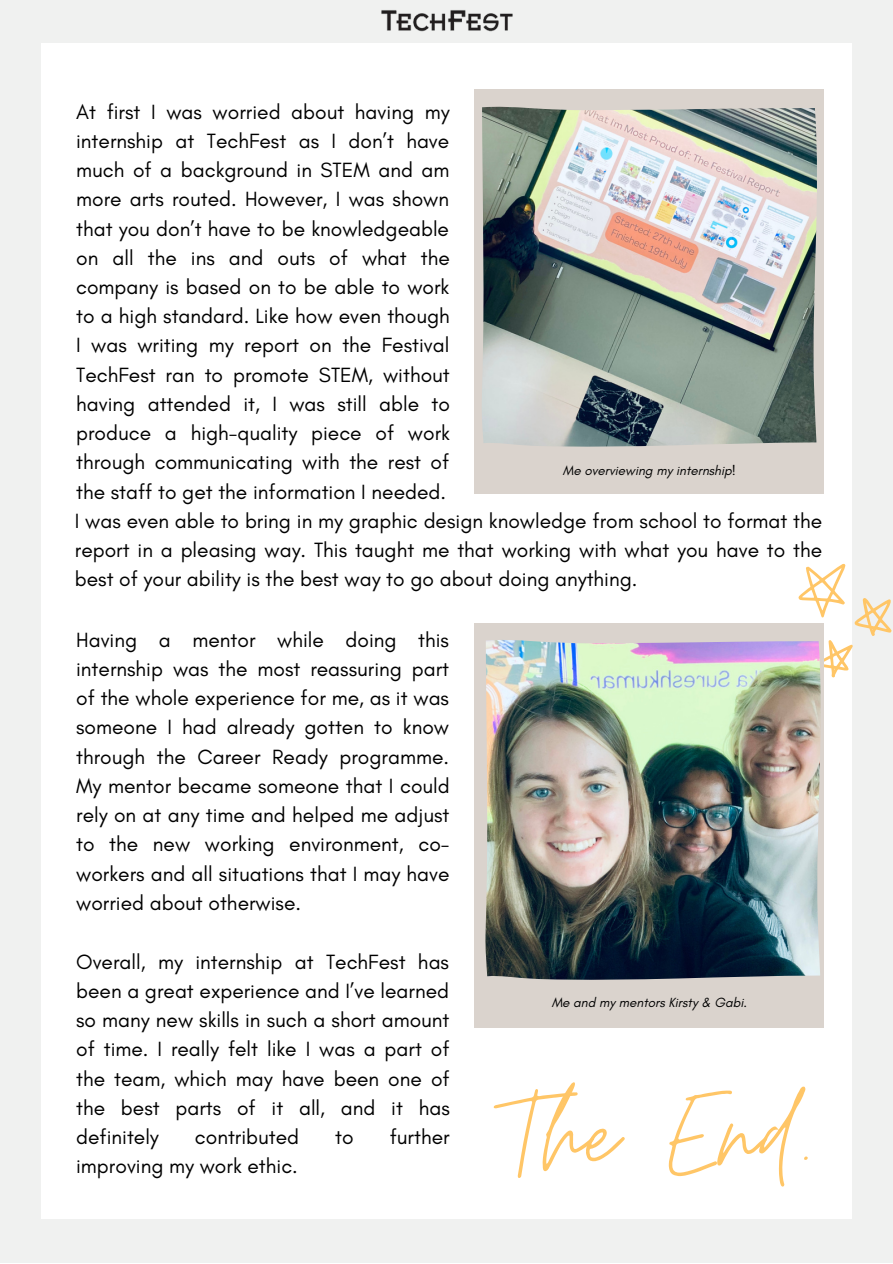
<style>
.page{position:relative;width:893px;height:1264px;background:#fff}
.page>*{position:absolute;margin:0;border:0;box-sizing:border-box;transform-origin:0 0}
.t1{font:133.95px "Moon Time";color:#ffc667}
.t2{font:21px/29.2px "Glacial Indifference";color:#000;text-align:justify}
.t3{font:italic 13.5px "Glacial Indifference";color:#000}
</style>
<div class="page">
<div style="left:0;top:0;width:892px;height:1262px;background:#f0f1f0"></div>
<div style="left:41px;top:43px;width:810px;height:1175px;background:#fff"></div>
<div style="left:474px;top:89px;width:350px;height:405px;background:#dad3cd"></div>
<svg style="left:798px;top:550px;width:94px;height:131px"></svg>
<img style="left:381px;top:10px;width:132px;height:22px">
<div style="left:474px;top:623px;width:350px;height:404px;background:#dad3cd"></div>
<img style="left:482px;top:107px;width:335px;height:340px">
<img style="left:485px;top:640px;width:336px;height:340px">
<p class="t2" style="left:76px;top:97px;width:375px">At first I was worried about having my internship at TechFest as I don’t have much of a background in STEM and am more arts routed. However, I was shown that you don’t have to be knowledgeable on all the ins and outs of what the company is based on to be able to work to a high standard. Like how even though I was writing my report on the Festival TechFest ran to promote STEM, without having attended it, I was still able to produce a high-quality piece of work through communicating with the rest of the staff to get the information I needed.</p>
<p class="t3" style="left:562px;top:462px;width:175px">Me overviewing my internship!</p>
<p class="t2" style="left:75px;top:506px;width:749px">I was even able to bring in my graphic design knowledge from school to format the report in a pleasing way. This taught me that working with what you have to the best of your ability is the best way to go about doing anything.</p>
<p class="t2" style="left:76px;top:624px;width:375px">Having a mentor while doing this internship was the most reassuring part of the whole experience for me, as it was someone I had already gotten to know through the Career Ready programme.<br>My mentor became someone that I could rely on at any time and helped me adjust to the new working environment, co&shy;workers and all situations that I may have worried about otherwise.</p>
<p class="t2" style="left:76px;top:946px;width:375px">Overall, my internship at TechFest has been a great experience and I’ve learned so many new skills in such a short amount of time. I really felt like I was a part of the team, which may have been one of the best parts of it all, and it has definitely</p>
<p class="t2" style="left:195px;top:1121px;width:106px">contributed</p>
<p class="t2" style="left:335px;top:1121px;width:20px">to</p>
<p class="t2" style="left:390px;top:1121px;width:61px">further</p>
<p class="t2" style="left:76px;top:1151px;width:223px">improving my work ethic.</p>
<p class="t3" style="left:551px;top:994px;width:197px">Me and my mentors Kirsty &amp; Gabi.</p>
<h1 class="t1" style="left:505px;top:1052px;width:309px">The End.</h1>
</div>
